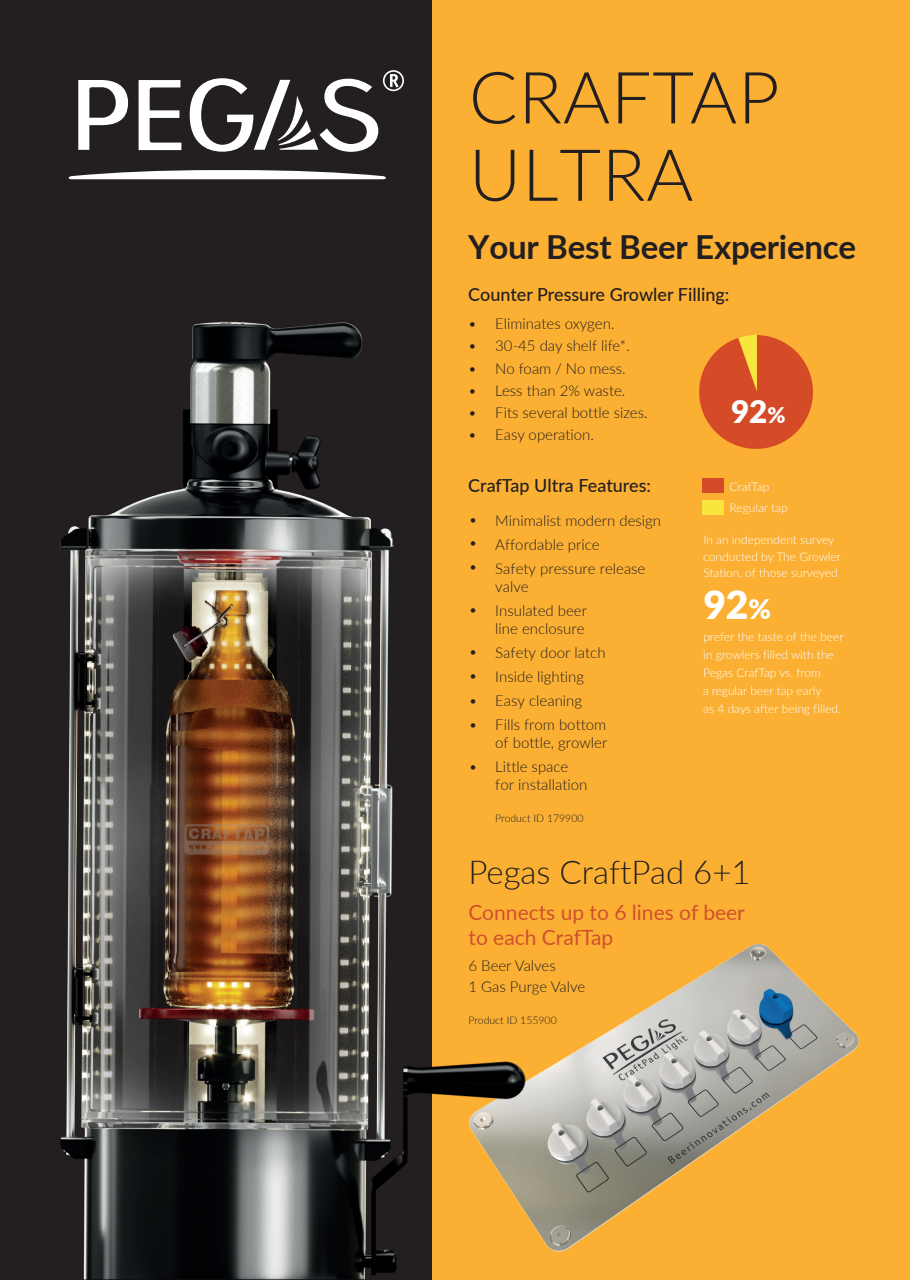
<style>
.page{position:relative;width:910px;height:1280px;background:#231f20}
.page>*{position:absolute;margin:0;border:0;box-sizing:border-box;transform-origin:0 0}
.t1{font:300 72px/77.4px "Lato";letter-spacing:.01em;color:#231f20}
.t2{font:900 39px "Lato";color:#fff}
.t3{font:700 33.15px "Lato";letter-spacing:-.01em;color:#231f20}
.t4{font:300 33px "Lato";color:#231f20}
.t5{font:900 31.35px "Lato";color:#fff}
.t6{font:21px/25.5px "Lato";color:#d14f2f}
.t7{font:500 18px "Lato";color:#231f20}
.t8{font:300 15px/24px "Lato";color:#231f20}
.t9{font:300 12px/18px "Lato";color:#fff}
.t10{font:300 10.5px "Lato";color:#231f20}
.s1{font-size:21.6px}
.s2{font-size:27px}
</style>
<div class="page">
<div style="left:432px;top:0;width:478px;height:1280px;background:#fbb033"></div>
<svg style="left:78px;top:80px;width:50px;height:70px"></svg>
<svg style="left:139px;top:80px;width:42px;height:70px"></svg>
<svg style="left:69px;top:170px;width:317px;height:9px"></svg>
<svg style="left:190px;top:70px;width:214px;height:82px"></svg>
<img style="left:525px;top:943px;width:334px;height:309px">
<img style="left:61px;top:321px;width:464px;height:959px">
<div style="left:699px;top:335px;width:114px;height:114px;background:#d64b27;border-radius:50%"></div>
<svg style="left:733px;top:335px;width:24px;height:56px"></svg>
<div style="left:702px;top:478px;width:21px;height:15px;background:#d64b27"></div>
<div style="left:702px;top:501px;width:21px;height:14px;background:#f8e53e"></div>
<h1 class="t1" style="left:469px;top:56px;width:312px">CRAFTAP<br>ULTRA</h1>
<h3 class="t3" style="left:468px;top:222px;width:389px">Your Best Beer Experience</h3>
<p class="t7" style="left:468px;top:281px;width:263px">Counter Pressure Growler Filling:</p>
<p class="t8" style="left:468px;top:311px;width:148px">• Eliminates oxygen.</p>
<p class="t8" style="left:468px;top:333px;width:163px">• 30-45 day shelf life*.</p>
<p class="t8" style="left:468px;top:356px;width:159px">• No foam / No mess.</p>
<p class="t8" style="left:468px;top:378px;width:159px">• Less than 2% waste.</p>
<p class="t8" style="left:468px;top:400px;width:181px">• Fits several bottle sizes.</p>
<p class="t8" style="left:468px;top:422px;width:127px">• Easy operation.</p>
<h3 class="t5" style="left:731px;top:388px;width:56px">92<span class="s1">%</span></h3>
<p class="t7" style="left:468px;top:472px;width:184px">CrafTap Ultra Features:</p>
<p class="t8" style="left:469px;top:507px;width:10px;text-align:justify">• • •</p>
<p class="t8" style="left:469px;top:597px;width:10px">•</p>
<p class="t8" style="left:469px;top:638px;width:10px;text-align:justify">• • • •</p>
<p class="t8" style="left:469px;top:754px;width:10px">•</p>
<p class="t8" style="left:495px;top:508px;width:167px">Minimalist modern design<br>Affordable price<br>Safety pressure release</p>
<p class="t8" style="left:495px;top:574px;width:93px">valve<br>Insulated beer</p>
<p class="t8" style="left:495px;top:616px;width:113px">line enclosure<br>Safety door latch<br>Inside lighting<br>Easy cleaning<br>Fills from bottom</p>
<p class="t8" style="left:495px;top:730px;width:114px">of bottle, growler<br>Little space</p>
<p class="t8" style="left:495px;top:772px;width:94px">for installation</p>
<p class="t10" style="left:495px;top:810px;width:90px">Product ID 179900</p>
<p class="t9" style="left:729px;top:476px;width:60px;line-height:20.7px">CrafTap<br>Regular tap</p>
<p class="t9" style="left:703px;top:531px;width:139px;line-height:16.5px">In an independent survey conducted by The Growler<br>Station, of those surveyed</p>
<h2 class="t2" style="left:703px;top:575px;width:69px">92<span class="s2">%</span></h2>
<p class="t9" style="left:703px;top:627px;width:142px">prefer the taste of the beer in growlers filled with the<br>Pegas CrafTap vs. from<br>a regular beer tap early<br>as 4 days after being filled.</p>
<h3 class="t4" style="left:468px;top:849px;width:284px">Pegas CraftPad 6+1</h3>
<h3 class="t6" style="left:468px;top:898px;width:278px">Connects up to 6 lines of beer to each CrafTap</h3>
<p class="t8" style="left:468px;top:955px;width:118px;line-height:21px">6 Beer Valves<br>1 Gas Purge Valve</p>
<p class="t10" style="left:468px;top:1013px;width:90px">Product ID 155900</p>
</div>
